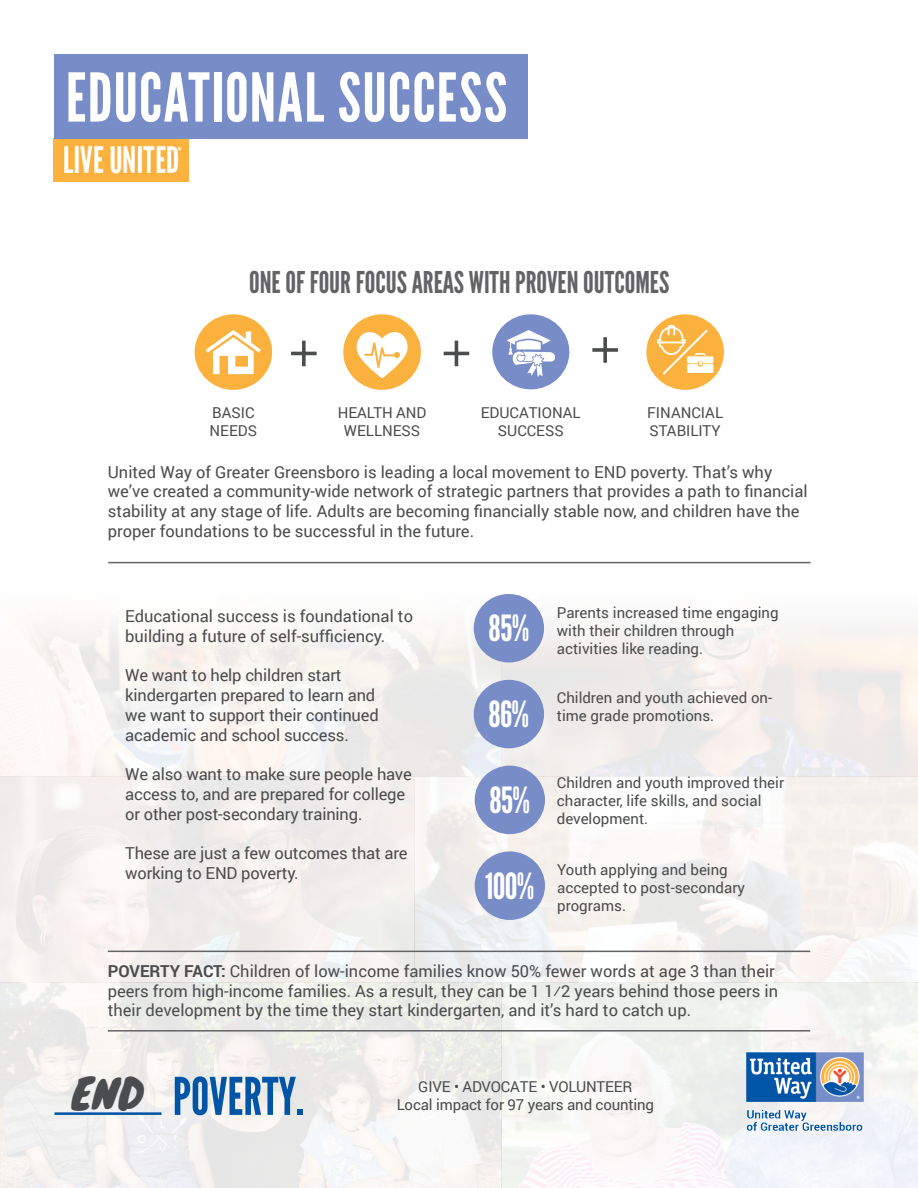
<style>
.page{position:relative;width:918px;height:1188px;background:#fff}
.page>*{position:absolute;margin:0;border:0;box-sizing:border-box;transform-origin:0 0}
.Headline_2a{font:67.05px "League Gothic";letter-spacing:.02em;color:#fff}
.t1{font:51.9px "League Gothic";color:#0155a7}
.t2{font:41.1px "Knewave";color:#4b4c4d}
.t3{font:36px "League Gothic";letter-spacing:-.02em;color:#fff}
.t4{font:30px "League Gothic";color:#636366}
.t5{font:16.5px/19.8px "Roboto";color:#4b4c4d}
.t6{font:15px/18px "Roboto";color:#4b4c4d}
.s1{font-weight:700}
</style>
<div class="page">
<hr style="left:55px;top:1112px;width:107px;height:3px;background:#0155a7">
<img style="left:746px;top:1052px;width:118px;height:82px">
<img style="left:54px;top:138px;width:134px;height:43px">
<div style="left:54px;top:54px;width:474px;height:84px;background:#788dc7"></div>
<hr style="left:108px;top:1030px;width:702px;height:2px;background:#636366">
<hr style="left:108px;top:951px;width:702px;height:1px;background:#636366">
<hr style="left:108px;top:562px;width:703px;height:1px;background:#636366">
<div style="left:474px;top:680px;width:70px;height:68px;background:#788dc7;border-radius:50%"></div>
<div style="left:474px;top:594px;width:70px;height:69px;background:#788dc7;border-radius:50%"></div>
<div style="left:475px;top:851px;width:70px;height:69px;background:#788dc7;border-radius:50%"></div>
<div style="left:475px;top:766px;width:70px;height:68px;background:#788dc7;border-radius:50%"></div>
<hr style="left:455px;top:341px;width:3px;height:25px;background:#4b4c4d">
<hr style="left:444px;top:352px;width:25px;height:3px;background:#4b4c4d">
<svg style="left:603px;top:337px;width:4px;height:26px"></svg>
<svg style="left:592px;top:348px;width:26px;height:4px"></svg>
<div style="left:343px;top:314px;width:78px;height:76px;background:#fbb13d;border-radius:50%"></div>
<svg style="left:357px;top:332px;width:51px;height:46px"></svg>
<div style="left:195px;top:314px;width:77px;height:76px;background:#fbb13d;border-radius:50%"></div>
<svg style="left:206px;top:330px;width:55px;height:44px"></svg>
<div style="left:646px;top:314px;width:78px;height:76px;background:#fbb13d;border-radius:50%"></div>
<svg style="left:657px;top:325px;width:56px;height:50px"></svg>
<svg style="left:302px;top:341px;width:4px;height:25px"></svg>
<hr style="left:291px;top:352px;width:26px;height:3px;background:#4b4c4d">
<div style="left:492px;top:314px;width:77px;height:75px;background:#788dc7;border-radius:50%"></div>
<svg style="left:501px;top:330px;width:60px;height:47px"></svg>
<p class="Headline_2a" style="left:66px;top:58px;width:443px">EDUCATIONAL SUCCESS</p>
<p class="t4" style="left:249px;top:264px;width:422px">ONE OF FOUR FOCUS AREAS WITH PROVEN OUTCOMES</p>
<p class="t6" style="left:210px;top:403px;width:49px">BASIC<br>NEEDS</p>
<p class="t6" style="left:481px;top:403px;width:101px;text-align:center">EDUCATIONAL<br>SUCCESS</p>
<p class="t6" style="left:338px;top:403px;width:90px;text-align:center">HEALTH AND<br>WELLNESS</p>
<p class="t6" style="left:647px;top:403px;width:77px">FINANCIAL<br>STABILITY</p>
<p class="t5" style="left:108px;top:461px;width:701px">United Way of Greater Greensboro is leading a local movement to END poverty. That’s why we’ve created a community-wide network of strategic partners that provides a path to financial stability at any stage of life. Adults are becoming financially stable now, and children have the proper foundations to be successful in the future.</p>
<p class="t5" style="left:125px;top:605px;width:289px">Educational success is foundational to building a future of self-sufficiency.</p>
<p class="t5" style="left:125px;top:665px;width:255px">We want to help children start kindergarten prepared to learn and we want to support their continued academic and school success.</p>
<p class="t5" style="left:125px;top:764px;width:288px">We also want to make sure people have access to, and are prepared for college or other post-secondary training.</p>
<p class="t5" style="left:125px;top:843px;width:284px">These are just a few outcomes that are working to END poverty.</p>
<p class="t3" style="left:489px;top:607px;width:42px">85%</p>
<p class="t3" style="left:489px;top:693px;width:42px">86%</p>
<p class="t3" style="left:489px;top:779px;width:42px">85%</p>
<p class="t3" style="left:485px;top:865px;width:51px">100%</p>
<p class="t6" style="left:557px;top:603px;width:223px">Parents increased time engaging with their children through activities like reading.</p>
<p class="t6" style="left:557px;top:688px;width:217px">Children and youth achieved on&shy;time grade promotions.</p>
<p class="t6" style="left:557px;top:773px;width:229px">Children and youth improved their character, life skills, and social development.</p>
<p class="t6" style="left:557px;top:860px;width:190px">Youth applying and being accepted to post-secondary programs.</p>
<p class="t5" style="left:108px;top:960px;width:672px"><span class="s1">POVERTY FACT:</span> Children of low-income families know 50% fewer words at age 3 than their peers from high-income families. As a result, they can be 1 1⁄2 years behind those peers in their development by the time they start kindergarten, and it’s hard to catch up.</p>
<p class="t2" style="left:71px;top:1061px;width:73px">END</p>
<p class="t6" style="left:418px;top:1077px;width:216px">GIVE • ADVOCATE • VOLUNTEER</p>
<p class="t1" style="left:173px;top:1066px;width:133px">POVERTY.</p>
<p class="t6" style="left:397px;top:1095px;width:259px">Local impact for 97 years and counting</p>
</div>
